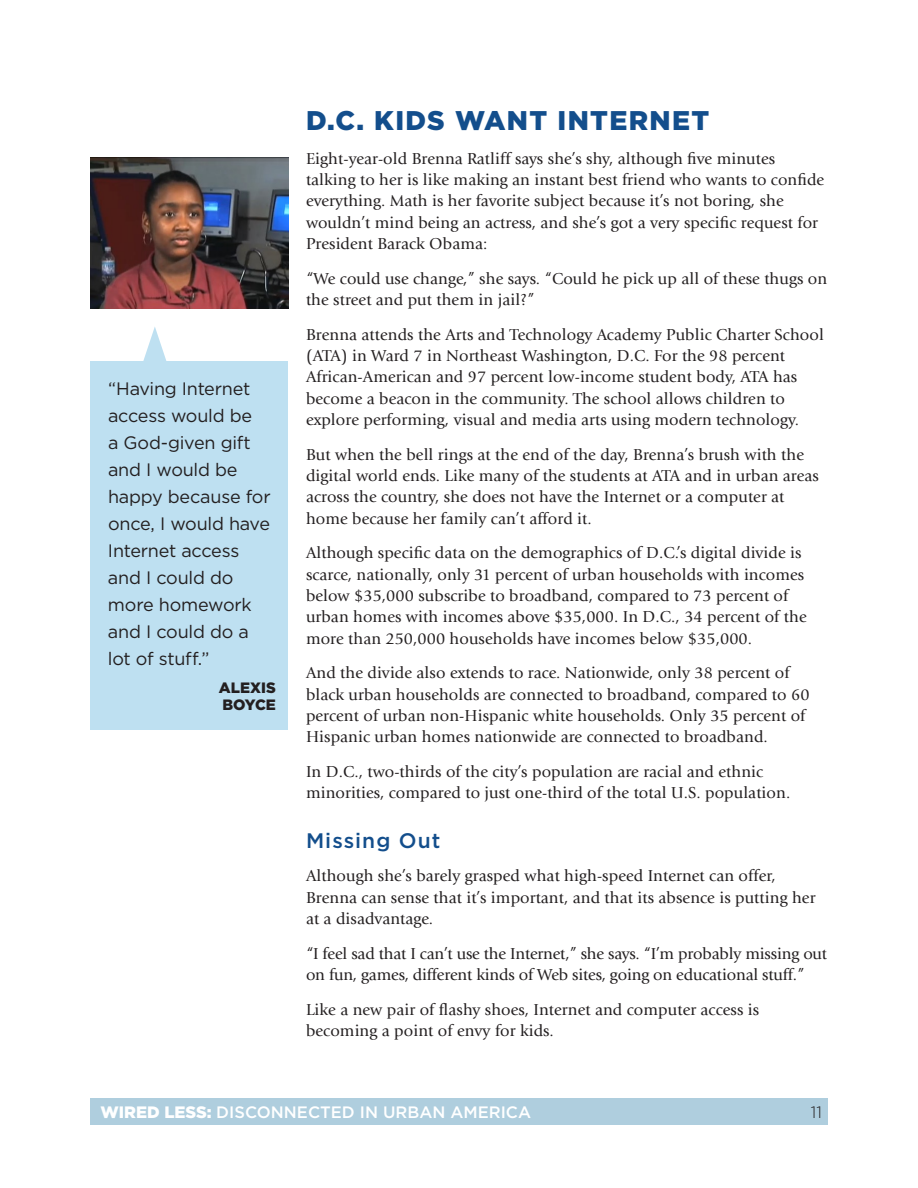
<style>
.page{position:relative;width:918px;height:1188px;background:#fff}
.page>*{position:absolute;margin:0;border:0;box-sizing:border-box;transform-origin:0 0}
.t1{font:900 27px "Gotham";letter-spacing:.05em;color:#134e8c}
.t2{font:500 21px "Gotham";color:#134e8c}
.t3{font:18px/27px "Gotham";letter-spacing:-.015em;color:#231f20}
.t4{font:16.5px/21.3px "Giovanni Std";letter-spacing:.005em;color:#231f20}
.t5{font:500 16.5px "Gotham";color:#fff}
.t6{font:300 16.5px "Gotham";color:#231f20}
.t7{font:900 15px/16.5px "Gotham";color:#231f20}
.s1{font-weight:900}
</style>
<div class="page">
<div style="left:90px;top:1098px;width:738px;height:27px;background:#afcede"></div>
<img style="left:90px;top:158px;width:198px;height:151px">
<div style="left:90px;top:362px;width:198px;height:368px;background:#bee0f1"></div>
<svg style="left:143px;top:327px;width:24px;height:35px"></svg>
<p class="t3" style="left:108px;top:374px;width:164px">“Having I nternet access would be<br>a God-given gift and I would be happy because for once, I would have<br>I nternet access and I could do more homework and I could do a lot of stuff.”</p>
<p class="t7" style="left:219px;top:679px;width:59px">ALEXIS<br>BOYCE</p>
<h1 class="t1" style="left:306px;top:105px;width:405px">D.C. KIDS WANT INTERNET</h1>
<p class="t4" style="left:306px;top:148px;width:520px">Eight-year-old Brenna Ratliff says she’s shy, although five minutes talking to her is like making an instant best friend who wants to confide everything. Math is her favorite subject because it’s not boring, she wouldn’t mind being an actress, and she’s got a very specific request for President Barack Obama:</p>
<p class="t4" style="left:306px;top:268px;width:523px">“We could use change,” she says. “Could he pick up all of these thugs on the street and put them in jail?”</p>
<p class="t4" style="left:306px;top:324px;width:519px">Brenna attends the Arts and Technology Academy Public Charter School (ATA) in Ward 7 in Northeast Washington, D.C. For the 98 percent African-American and 97 percent low-income student body, ATA has become a beacon in the community. The school allows children to explore performing, visual and media arts using modern technology.</p>
<p class="t4" style="left:306px;top:444px;width:514px">But when the bell rings at the end of the day, Brenna’s brush with the digital world ends. Like many of the students at ATA and in urban areas across the country, she does not have the Internet or a computer at home because her family can’t afford it.</p>
<p class="t4" style="left:306px;top:543px;width:502px">Although specific data on the demographics of D.C.’s digital divide is scarce, nationally, only 31 percent of urban households with incomes below $35,000 subscribe to broadband, compared to 73 percent of urban homes with incomes above $35,000. In D.C., 34 percent of the more than 250,000 households have incomes below $35,000.</p>
<p class="t4" style="left:306px;top:663px;width:505px">And the divide also extends to race. Nationwide, only 38 percent of black urban households are connected to broadband, compared to 60 percent of urban non-Hispanic white households. Only 35 percent of Hispanic urban homes nationwide are connected to broadband.</p>
<p class="t4" style="left:306px;top:761px;width:486px">In D.C., two-thirds of the city’s population are racial and ethnic minorities, compared to just one-third of the total U.S. population.</p>
<p class="t2" style="left:306px;top:829px;width:136px">M ISSING OUT</p>
<p class="t4" style="left:306px;top:865px;width:511px">Although she’s barely grasped what high-speed Internet can offer,<br>Brenna can sense that it’s important, and that its absence is putting her at a disadvantage.</p>
<p class="t4" style="left:306px;top:943px;width:523px">“I feel sad that I can’t use the Internet,” she says. “I’m probably missing out on fun, games, different kinds of Web sites, going on educational stuff.”</p>
<p class="t4" style="left:306px;top:999px;width:455px">Like a new pair of flashy shoes, Internet and computer access is becoming a point of envy for kids.</p>
<p class="t5" style="left:100px;top:1103px;width:432px"><span class="s1">WIRED LESS:</span> DISCONNECTED IN URBAN AMERICA</p>
<p class="t6" style="left:811px;top:1103px;width:13px">11</p>
</div>
